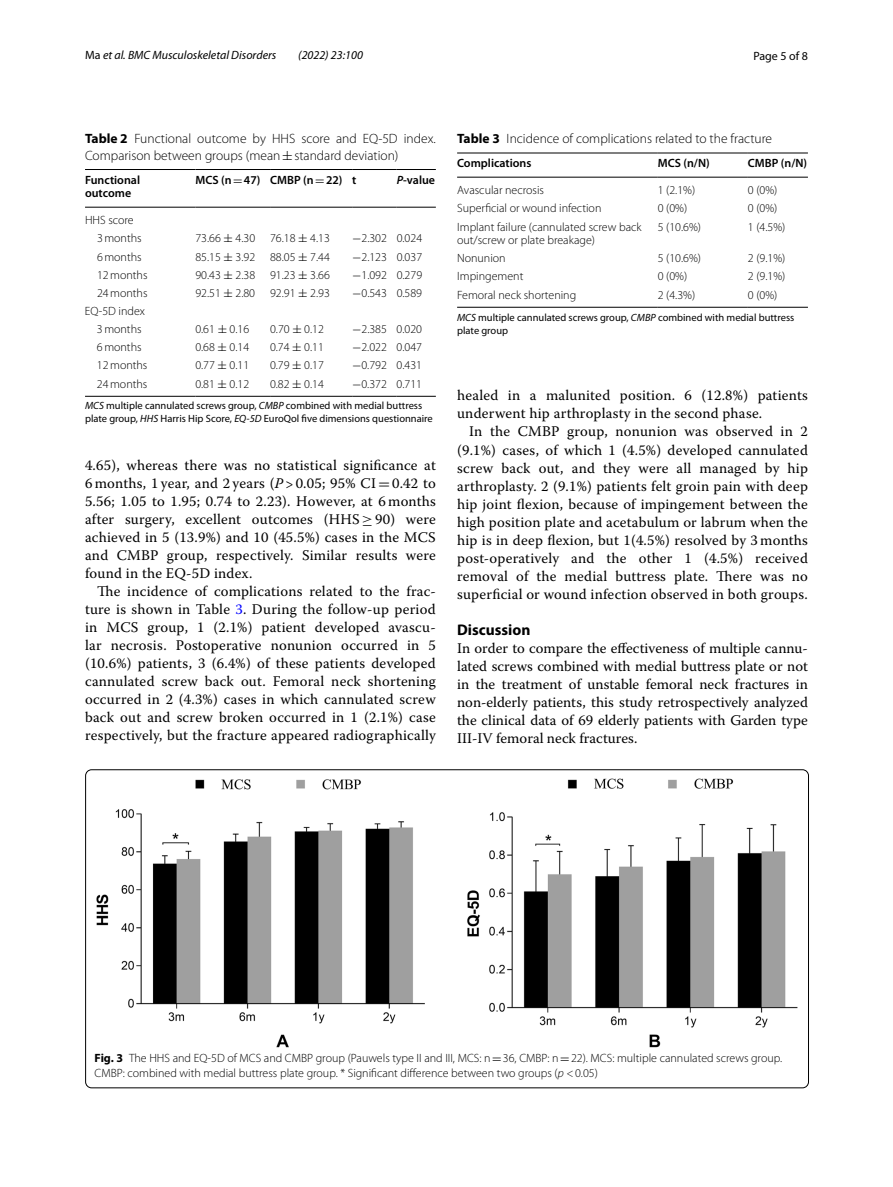
<style>
.page{position:relative;width:893px;height:1187px;background:#fff}
.page>*{position:absolute;margin:0;border:0;box-sizing:border-box;transform-origin:0 0}
.t1{font:700 15.45px "Myriad Pro";color:#000}
.t2{font:14.7px/18px "Warnock Pro";letter-spacing:.015em;color:#000;text-align:justify}
.t3{font:300 13.5px/16.5px "Myriad Pro";color:#000}
.t4{font:300 12px/18.1px "Myriad Pro";color:#000}
.t5{font:600 12px/13.5px "Myriad Pro";color:#000}
.t6{font:italic 12px "Myriad Pro";color:#000}
.t7{font:12px "Myriad Pro";color:#000}
.t8{font:10.5px/12.8px "Myriad Pro";color:#000}
.s1{font-style:normal}
.s2{font-weight:700}
.s3{font-family:"MTSY";font-weight:400}
.s4{font-style:italic}
.s5{font-family:"MTSY"}
.s6{color:#00f}
</style>
<div class="page">
<hr style="left:85px;top:169px;width:110px;height:1px;background:#000">
<hr style="left:85px;top:207px;width:110px;height:1px;background:#000">
<hr style="left:195px;top:169px;width:75px;height:1px;background:#000">
<hr style="left:195px;top:207px;width:75px;height:1px;background:#000">
<hr style="left:270px;top:169px;width:82px;height:1px;background:#000">
<hr style="left:270px;top:207px;width:82px;height:1px;background:#000">
<hr style="left:352px;top:169px;width:45px;height:1px;background:#000">
<hr style="left:352px;top:207px;width:45px;height:1px;background:#000">
<hr style="left:397px;top:169px;width:39px;height:1px;background:#000">
<hr style="left:397px;top:207px;width:39px;height:1px;background:#000">
<hr style="left:85px;top:396px;width:110px;height:1px;background:#000">
<hr style="left:195px;top:396px;width:75px;height:1px;background:#000">
<hr style="left:270px;top:396px;width:82px;height:1px;background:#000">
<hr style="left:352px;top:396px;width:45px;height:1px;background:#000">
<hr style="left:397px;top:396px;width:39px;height:1px;background:#000">
<img style="left:97px;top:778px;width:700px;height:269px">
<hr style="left:457px;top:153px;width:201px;height:1px;background:#000">
<hr style="left:457px;top:177px;width:201px;height:1px;background:#000">
<hr style="left:658px;top:153px;width:90px;height:1px;background:#000">
<hr style="left:658px;top:177px;width:90px;height:1px;background:#000">
<hr style="left:748px;top:153px;width:60px;height:1px;background:#000">
<hr style="left:748px;top:177px;width:60px;height:1px;background:#000">
<hr style="left:457px;top:307px;width:201px;height:1px;background:#000">
<hr style="left:658px;top:307px;width:90px;height:1px;background:#000">
<hr style="left:748px;top:307px;width:60px;height:1px;background:#000">
<p class="t6" style="left:85px;top:48px;width:193px"><span class="s1">Ma</span> et al. BMC Musculoskeletal Disorders</p>
<p class="t6" style="left:298px;top:48px;width:66px">(2022) 23:100</p>
<p class="t7" style="left:753px;top:48px;width:56px">Page 5 of 8</p>
<p class="t3" style="left:85px;top:130px;width:352px"><span class="s2">Table 2</span> Functional outcome by HHS score and EQ-5D index.<br>Comparison between groups (mean<span class="s3">±</span>standard deviation)</p>
<p class="t5" style="left:85px;top:173px;width:57px">Functional outcome</p>
<p class="t5" style="left:195px;top:173px;width:162px">MCS (n<span class="s3">=</span>47) CMBP (n<span class="s3">=</span>22) t</p>
<p class="t5" style="left:397px;top:173px;width:40px"><span class="s4">P</span>-value</p>
<p class="t4" style="left:97px;top:211px;width:46px;text-indent:-12px">HHS score<br>3months</p>
<p class="t4" style="left:195px;top:229px;width:136px">73.66 <span class="s3">±</span> 4.30 76.18 <span class="s3">±</span> 4.13</p>
<p class="t4" style="left:352px;top:229px;width:72px"><span class="s3">−</span>2.302 0.024</p>
<p class="t4" style="left:97px;top:247px;width:46px">6months</p>
<p class="t4" style="left:195px;top:247px;width:136px">85.15 <span class="s3">±</span> 3.92 88.05 <span class="s3">±</span> 7.44</p>
<p class="t4" style="left:352px;top:247px;width:72px"><span class="s3">−</span>2.123 0.037</p>
<p class="t4" style="left:97px;top:266px;width:52px">12months</p>
<p class="t4" style="left:195px;top:266px;width:136px">90.43 <span class="s3">±</span> 2.38 91.23 <span class="s3">±</span> 3.66</p>
<p class="t4" style="left:352px;top:266px;width:72px"><span class="s3">−</span>1.092 0.279</p>
<p class="t4" style="left:97px;top:284px;width:52px">24months</p>
<p class="t4" style="left:195px;top:284px;width:136px">92.51 <span class="s3">±</span> 2.80 92.91 <span class="s3">±</span> 2.93</p>
<p class="t4" style="left:352px;top:284px;width:72px"><span class="s3">−</span>0.543 0.589</p>
<p class="t4" style="left:85px;top:302px;width:62px;text-align:right">EQ-5D index<br>3months</p>
<p class="t4" style="left:195px;top:320px;width:55px">0.61 <span class="s3">±</span> 0.16</p>
<p class="t4" style="left:270px;top:320px;width:55px">0.70 <span class="s3">±</span> 0.12</p>
<p class="t4" style="left:352px;top:320px;width:72px"><span class="s3">−</span>2.385 0.020</p>
<p class="t4" style="left:97px;top:338px;width:46px">6months</p>
<p class="t4" style="left:195px;top:338px;width:55px">0.68 <span class="s3">±</span> 0.14</p>
<p class="t4" style="left:270px;top:338px;width:55px">0.74 <span class="s3">±</span> 0.11</p>
<p class="t4" style="left:352px;top:338px;width:72px"><span class="s3">−</span>2.022 0.047</p>
<p class="t4" style="left:97px;top:356px;width:52px">12months</p>
<p class="t4" style="left:195px;top:356px;width:55px">0.77 <span class="s3">±</span> 0.11</p>
<p class="t4" style="left:270px;top:356px;width:55px">0.79 <span class="s3">±</span> 0.17</p>
<p class="t4" style="left:352px;top:356px;width:72px"><span class="s3">−</span>0.792 0.431</p>
<p class="t4" style="left:97px;top:375px;width:52px">24months</p>
<p class="t4" style="left:195px;top:375px;width:55px">0.81 <span class="s3">±</span> 0.12</p>
<p class="t4" style="left:270px;top:375px;width:55px">0.82 <span class="s3">±</span> 0.14</p>
<p class="t4" style="left:352px;top:375px;width:72px"><span class="s3">−</span>0.372 0.711</p>
<p class="t8" style="left:85px;top:399px;width:349px"><span class="s4">MCS</span> multiple cannulated screws group, <span class="s4">CMBP</span> combined with medial buttress plate group, <span class="s4">HHS</span> Harris Hip Score, <span class="s4">EQ-5D</span> EuroQol five dimensions questionnaire</p>
<p class="t2" style="left:85px;top:455px;width:352px">4.65), whereas there was no statistical significance at 6 months, 1 year, and 2 years (<span class="s4">P</span> &gt; 0.05; 95% CI<span class="s5">=</span>0.42 to 5.56; 1.05 to 1.95; 0.74 to 2.23). However, at 6 months after surgery, excellent outcomes (HHS <span class="s5">≥</span> 90) were achieved in 5 (13.9%) and 10 (45.5%) cases in the MCS and CMBP group, respectively. Similar results were found in the EQ-5D index.</p>
<p class="t2" style="left:85px;top:581px;width:352px;text-indent:12px">The incidence of complications related to the frac&shy;ture is shown in Table <span class="s6">3</span>. During the follow-up period in MCS group, 1 (2.1%) patient developed avascu&shy;lar necrosis. Postoperative nonunion occurred in 5 (10.6%) patients, 3 (6.4%) of these patients developed cannulated screw back out. Femoral neck shortening occurred in 2 (4.3%) cases in which cannulated screw back out and screw broken occurred in 1 (2.1%) case respectively, but the fracture appeared radiographically</p>
<p class="t3" style="left:457px;top:130px;width:316px"><span class="s2">Table 3</span> Incidence of complications related to the fracture</p>
<p class="t5" style="left:457px;top:156px;width:76px">Complications</p>
<p class="t5" style="left:658px;top:156px;width:53px">MCS (n/N)</p>
<p class="t5" style="left:748px;top:156px;width:61px">CMBP (n/N)</p>
<p class="t4" style="left:457px;top:181px;width:88px">Avascular necrosis</p>
<p class="t4" style="left:658px;top:181px;width:39px">1 (2.1%)</p>
<p class="t4" style="left:748px;top:181px;width:31px">0 (0%)</p>
<p class="t4" style="left:457px;top:199px;width:146px">Superficial or wound infection</p>
<p class="t4" style="left:658px;top:199px;width:31px">0 (0%)</p>
<p class="t4" style="left:748px;top:199px;width:31px">0 (0%)</p>
<p class="t4" style="left:457px;top:220px;width:186px;line-height:13.5px">Implant failure (cannulated screw back out/screw or plate breakage)</p>
<p class="t4" style="left:658px;top:218px;width:45px">5 (10.6%)</p>
<p class="t4" style="left:748px;top:218px;width:39px">1 (4.5%)</p>
<p class="t4" style="left:457px;top:249px;width:50px">Nonunion</p>
<p class="t4" style="left:658px;top:249px;width:45px">5 (10.6%)</p>
<p class="t4" style="left:748px;top:249px;width:39px">2 (9.1%)</p>
<p class="t4" style="left:457px;top:267px;width:68px">Impingement</p>
<p class="t4" style="left:658px;top:267px;width:31px">0 (0%)</p>
<p class="t4" style="left:748px;top:267px;width:39px">2 (9.1%)</p>
<p class="t4" style="left:457px;top:286px;width:121px">Femoral neck shortening</p>
<p class="t4" style="left:658px;top:286px;width:39px">2 (4.3%)</p>
<p class="t4" style="left:748px;top:286px;width:31px">0 (0%)</p>
<p class="t8" style="left:457px;top:311px;width:339px"><span class="s4">MCS</span> multiple cannulated screws group, <span class="s4">CMBP</span> combined with medial buttress plate group</p>
<p class="t2" style="left:457px;top:386px;width:352px">healed in a malunited position. 6 (12.8%) patients underwent hip arthroplasty in the second phase.</p>
<p class="t2" style="left:457px;top:422px;width:352px;text-indent:12px">In the CMBP group, nonunion was observed in 2 (9.1%) cases, of which 1 (4.5%) developed cannulated screw back out, and they were all managed by hip arthroplasty. 2 (9.1%) patients felt groin pain with deep hip joint flexion, because of impingement between the high position plate and acetabulum or labrum when the hip is in deep flexion, but 1(4.5%) resolved by 3 months post-operatively and the other 1 (4.5%) received removal of the medial buttress plate. There was no superficial or wound infection observed in both groups.</p>
<p class="t1" style="left:457px;top:619px;width:75px">Discussion</p>
<p class="t2" style="left:457px;top:638px;width:352px">In order to compare the effectiveness of multiple cannu&shy;lated screws combined with medial buttress plate or not in the treatment of unstable femoral neck fractures in non-elderly patients, this study retrospectively analyzed the clinical data of 69 elderly patients with Garden type III-IV femoral neck fractures.</p>
<p class="t4" style="left:95px;top:1051px;width:689px;line-height:15px"><span class="s2">Fig. 3</span> The HHS and EQ-5D of MCS and CMBP group (Pauwels type II and III, MCS: n<span class="s3">=</span>36, CMBP: n<span class="s3">=</span>22). MCS: multiple cannulated screws group.<br>CMBP: combined with medial buttress plate group. * Significant difference between two groups (<span class="s4">p</span> &lt;0.05)</p>
</div>
